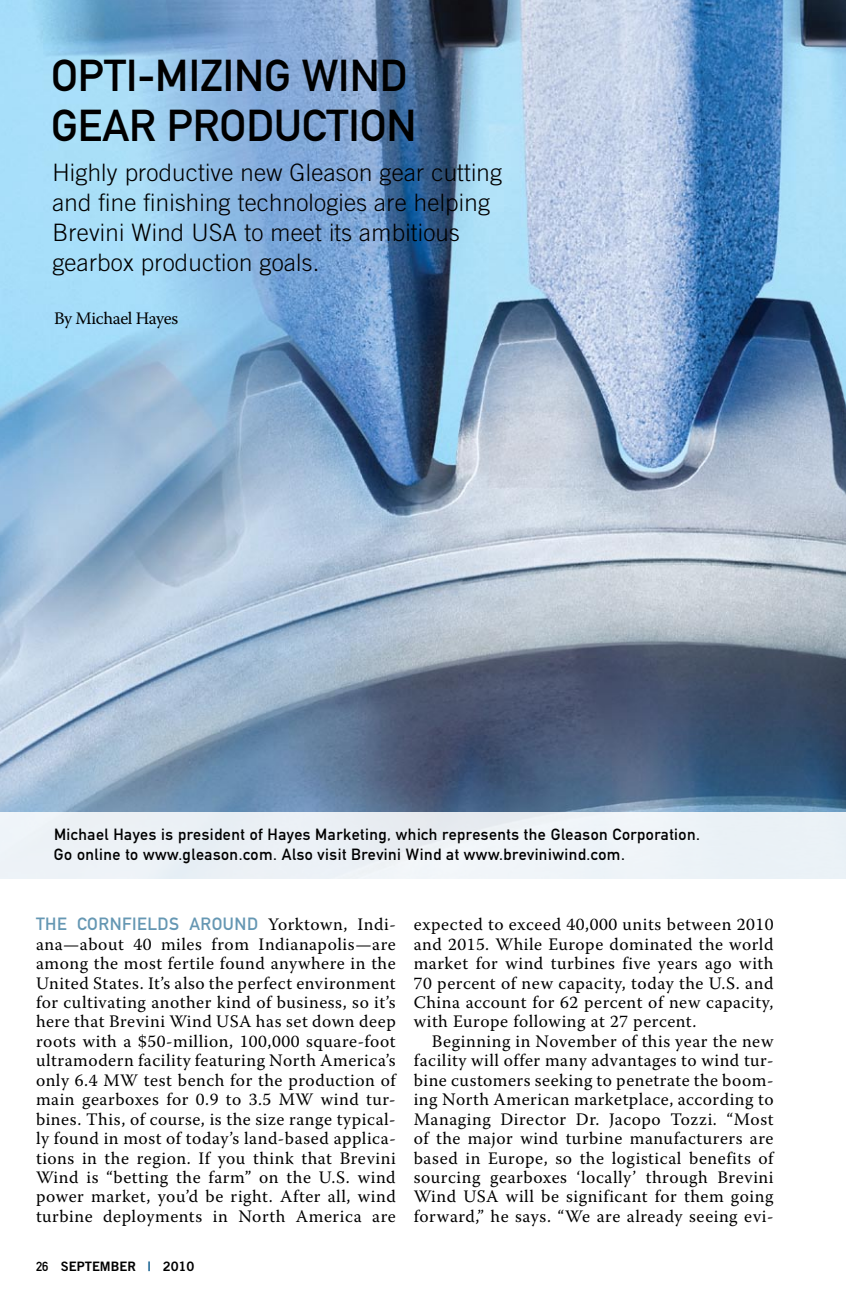
<style>
.page{position:relative;width:846px;height:1296px;background:#fff}
.page>*{position:absolute;margin:0;border:0;box-sizing:border-box;transform-origin:0 0}
.t1{font:44px/50px "DIN Mittelschrift Alternate";color:#000}
.t2{font:300 24px/30px "Trade Gothic";letter-spacing:.01em;color:#000}
.t3{font:17.6px/19.4px "Warnock Pro";letter-spacing:.03em;color:#000;text-align:justify}
.t4{font:17.6px "DIN Mittelschrift Alternate";letter-spacing:.03em;color:#6597b3}
.t5{font:17.6px "Warnock Pro";letter-spacing:-.02em;color:#000}
.t6{font:16px/20px "DIN Mittelschrift Alternate";letter-spacing:.03em;color:#000}
.t7{font:13px "Trade Gothic Bold Two";color:#000}
.s1{font-family:"Warnock Pro";color:#000}
.s2{font-family:"DIN Mittelschrift Alternate"}
.s3{color:#005387}
</style>
<div class="page">
<img style="left:0;top:0;width:846px;height:813px">
<div style="left:0;top:813px;width:846px;height:67px;background:#ecf2f6"></div>
<h1 class="t1" style="left:51px;top:50px;width:367px">OPTI-mizing Wind<br>Gear Production</h1>
<h2 class="t2" style="left:52px;top:157px;width:451px">Highly productive new Gleason gear cutting and fine finishing technologies are helping Brevini Wind USA to meet its ambitious gearbox production goals.</h2>
<p class="t5" style="left:54px;top:308px;width:126px">By Michael Hayes</p>
<p class="t6" style="left:54px;top:825px;width:647px">Michael Hayes is president of Hayes Marketing, which represents the Gleason Corporation.<br>Go online to www.gleason.com. Also visit Brevini Wind at www.breviniwind.com.</p>
<p class="t4" style="left:36px;top:914px;width:361px">The cornfields around <span class="s1">Yorktown, Indi-</span></p>
<p class="t3" style="left:36px;top:934px;width:361px">ana—about 40 miles from Indianapolis—are among the most fertile found anywhere in the United States. It’s also the perfect environment for cultivating another kind of business, so it’s here that Brevini Wind USA has set down deep roots with a $50-million, 100,000 square-foot ultramodern facility featuring North America’s only 6.4 MW test bench for the production of main gearboxes for 0.9 to 3.5 MW wind tur&shy;bines. This, of course, is the size range typical&shy;ly found in most of today’s land-based applica&shy;tions in the region. If you think that Brevini Wind is “betting the farm” on the U.S. wind power market, you’d be right. After all, wind turbine deployments in North America are</p>
<p class="t7" style="left:36px;top:1258px;width:160px"><span class="s2">26</span> SEPTEMBER <span class="s3">|</span> 2010</p>
<p class="t3" style="left:414px;top:915px;width:361px">expected to exceed 40,000 units between 2010 and 2015. While Europe dominated the world market for wind turbines five years ago with 70 percent of new capacity, today the U.S. and China account for 62 percent of new capacity, with Europe following at 27 percent.</p>
<p class="t3" style="left:414px;top:1031px;width:361px;text-indent:18px">Beginning in November of this year the new facility will offer many advantages to wind tur&shy;bine customers seeking to penetrate the boom&shy;ing North American marketplace, according to Managing Director Dr. Jacopo Tozzi. “Most of the major wind turbine manufacturers are based in Europe, so the logistical benefits of sourcing gearboxes ‘locally’ through Brevini Wind USA will be significant for them going forward,” he says. “We are already seeing evi-</p>
</div>
